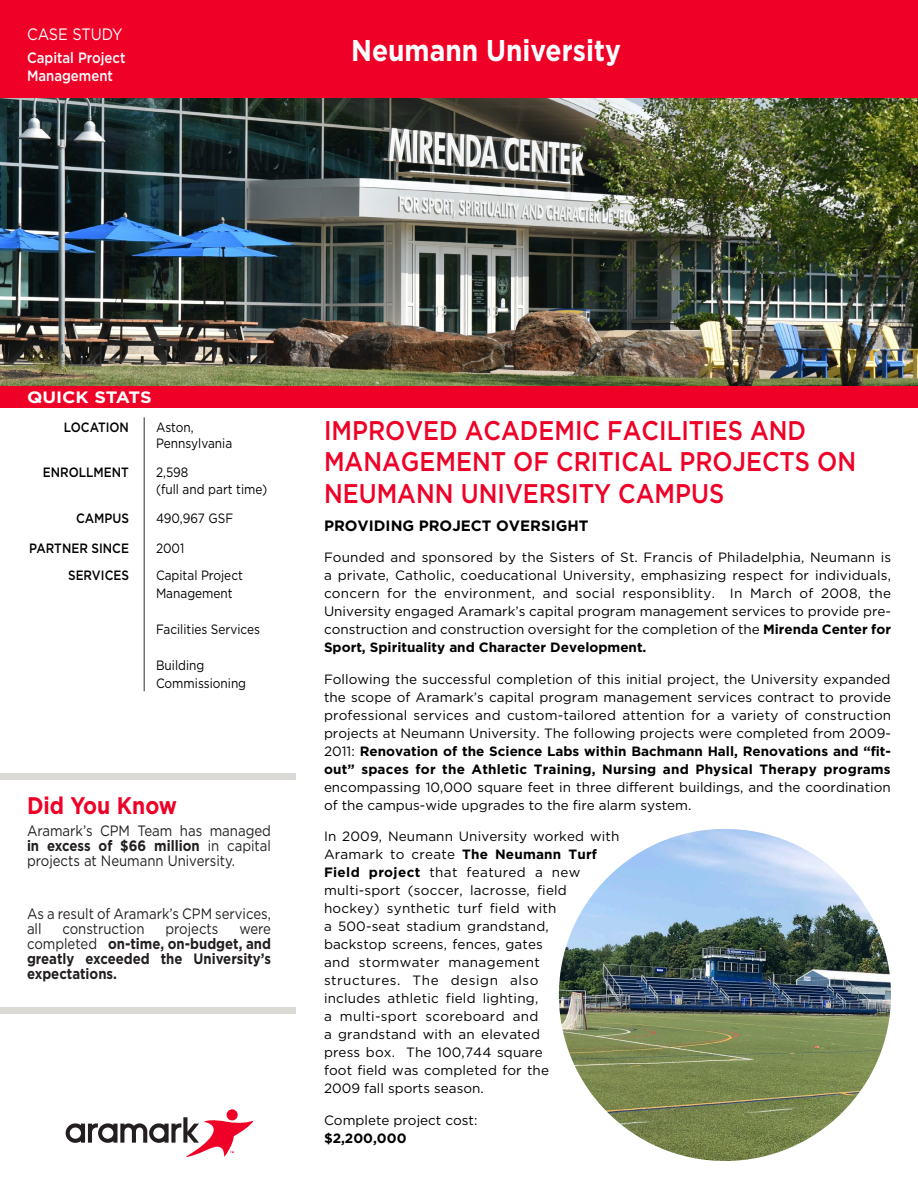
<style>
.page{position:relative;width:918px;height:1188px;background:#fff}
.page>*{position:absolute;margin:0;border:0;box-sizing:border-box;transform-origin:0 0}
.t1{font:700 30px "Gotham";color:#fff;scale:.88 1}
.Headline{font:500 27px/31.5px "Gotham";color:#ef0027;scale:.88 1}
.t2{font:700 24px "Gotham";color:#ef0027;scale:.88 1}
.t3{font:700 16.5px "Gotham";letter-spacing:-.005em;color:#fff;scale:1.1 1}
.t4{font:16.5px "Gotham";color:#fff;scale:.88 1}
.t5{font:15px/15px "Gotham";color:#231f20;text-align:justify;scale:.88 1}
.t6{font:700 15px/15px "Gotham";color:#231f20;text-align:justify;scale:.88 1}
.Body_Copy{font:700 15px "Gotham";color:#000}
.t7{font:500 15px/18px "Gotham";color:#fff;scale:.88 1}
.Body_Copy-2{font:13.5px/18px "Gotham";letter-spacing:.005em;color:#000;text-align:justify}
.Body_Copy-3{font:13.5px/16.2px "Gotham";letter-spacing:.005em;color:#000;scale:.88 1}
.t8{font:500 13.5px "Gotham";color:#000;scale:.88 1}
.s1{font-weight:700}
.s2{font-weight:400}
</style>
<div class="page">
<img style="left:0;top:97px;width:918px;height:289px">
<hr style="left:144px;top:417px;width:1px;height:274px;background:#454647">
<div style="left:0;top:0;width:918px;height:97px;background:#ef0027"></div>
<div style="left:0;top:386px;width:918px;height:22px;background:#ef0027"></div>
<svg style="left:66px;top:1109px;width:187px;height:48px"></svg>
<div style="left:1px;top:773px;width:295px;height:7px;background:#dbd9d6"></div>
<div style="left:1px;top:1007px;width:295px;height:7px;background:#dbd9d6"></div>
<img style="left:559px;top:829px;width:332px;height:332px;border-radius:166px">
<p class="t4" style="left:27px;top:24px;width:110px">CASE STUDY</p>
<p class="t7" style="left:27px;top:48px;width:113px">Capital Project<br>Management</p>
<p class="t1" style="left:351px;top:30px;width:308px">Neumann University</p>
<p class="t3" style="left:27px;top:386px;width:115px">QUICK STATS</p>
<p class="t8" style="left:64px;top:418px;width:75px">LOCATION</p>
<p class="Body_Copy-3" style="left:156px;top:418px;width:88px">Aston,<br>Pennsylvania</p>
<p class="t8" style="left:43px;top:464px;width:99px">ENROLLMENT</p>
<p class="Body_Copy-3" style="left:156px;top:464px;width:128px">2,598<br>(full and part time)</p>
<p class="t8" style="left:76px;top:510px;width:62px">CAMPUS</p>
<p class="Body_Copy-3" style="left:156px;top:510px;width:89px">490,967 GSF</p>
<p class="t8" style="left:29px;top:539px;width:115px">PARTNER SINCE</p>
<p class="Body_Copy-3" style="left:156px;top:540px;width:34px">2001</p>
<p class="t8" style="left:68px;top:566px;width:71px">SERVICES</p>
<p class="Body_Copy-3" style="left:156px;top:567px;width:100px">Capital Project</p>
<p class="Body_Copy-3" style="left:156px;top:585px;width:89px">Management</p>
<p class="Body_Copy-3" style="left:156px;top:621px;width:120px">Facilities Services</p>
<p class="Body_Copy-3" style="left:156px;top:657px;width:56px">Building</p>
<p class="Body_Copy-3" style="left:156px;top:675px;width:104px">Commissioning</p>
<p class="t2" style="left:27px;top:790px;width:172px">Did You Know</p>
<p class="t5" style="left:27px;top:823px;width:279px">Aramark’s CPM Team has managed <span class="s1">in excess of $66 million</span> in capital projects at Neumann University.</p>
<p class="t5" style="left:27px;top:906px;width:279px">As a result of Aramark’s CPM services, all</p>
<p class="t5" style="left:62px;top:921px;width:95px">construction</p>
<p class="t5" style="left:165px;top:921px;width:62px">projects</p>
<p class="t6" style="left:27px;top:921px;width:279px;text-indent:212px"><span class="s2">were completed</span> on-time, on-budget, and greatly exceeded the University’s expectations.</p>
<p class="Headline" style="left:324px;top:414px;width:606px">IMPROVED ACADEMIC FACILITIES AND<br>MANAGEMENT OF CRITICAL PROJECTS ON<br>NEUMANN UNIVERSITY CAMPUS</p>
<p class="Body_Copy" style="left:324px;top:515px;width:266px">PROVIDING PROJECT OVERSIGHT</p>
<p class="Body_Copy-2" style="left:324px;top:548px;width:569px">Founded and sponsored by the Sisters of St. Francis of Philadelphia, Neumann is a private, Catholic, coeducational University, emphasizing respect for individuals, concern for the environment, and social responsiblity. In March of 2008, the University engaged Aramark’s capital program management services to provide pre&shy;construction and construction oversight for the completion of the <span class="s1">Mirenda Center for Sport, Spirituality and Character Development.</span></p>
<p class="Body_Copy-2" style="left:324px;top:670px;width:569px">Following the successful completion of this initial project, the University expanded the scope of Aramark’s capital program management services contract to provide professional services and custom-tailored attention for a variety of construction projects at Neumann University. The following projects were completed from 2009- 2011: <span class="s1">Renovation of the Science Labs within Bachmann Hall, Renovations and “fit&shy;out” spaces for the Athletic Training, Nursing and Physical Therapy programs </span>encompassing 10,000 square feet in three different buildings, and the coordination of the campus-wide upgrades to the fire alarm system.</p>
<p class="Body_Copy-2" style="left:324px;top:827px;width:297px;text-align:left">In 2009, Neumann University worked with<br>Aramark to create <span class="s1">The Neumann Turf<br>Field project</span> that featured a new multi-sport (soccer, lacrosse, field hockey) synthetic turf field with<br>a 500-seat stadium grandstand,<br>backstop screens, fences, gates<br>and stormwater management structures. The design also<br>includes athletic field lighting,<br>a multi-sport scoreboard and<br>a grandstand with an elevated<br>press box. The 100,744 square<br>foot field was completed for the<br>2009 fall sports season.</p>
<p class="Body_Copy-2" style="left:324px;top:1111px;width:155px">Complete project cost: <span class="s1">$2,200,000</span></p>
</div>
